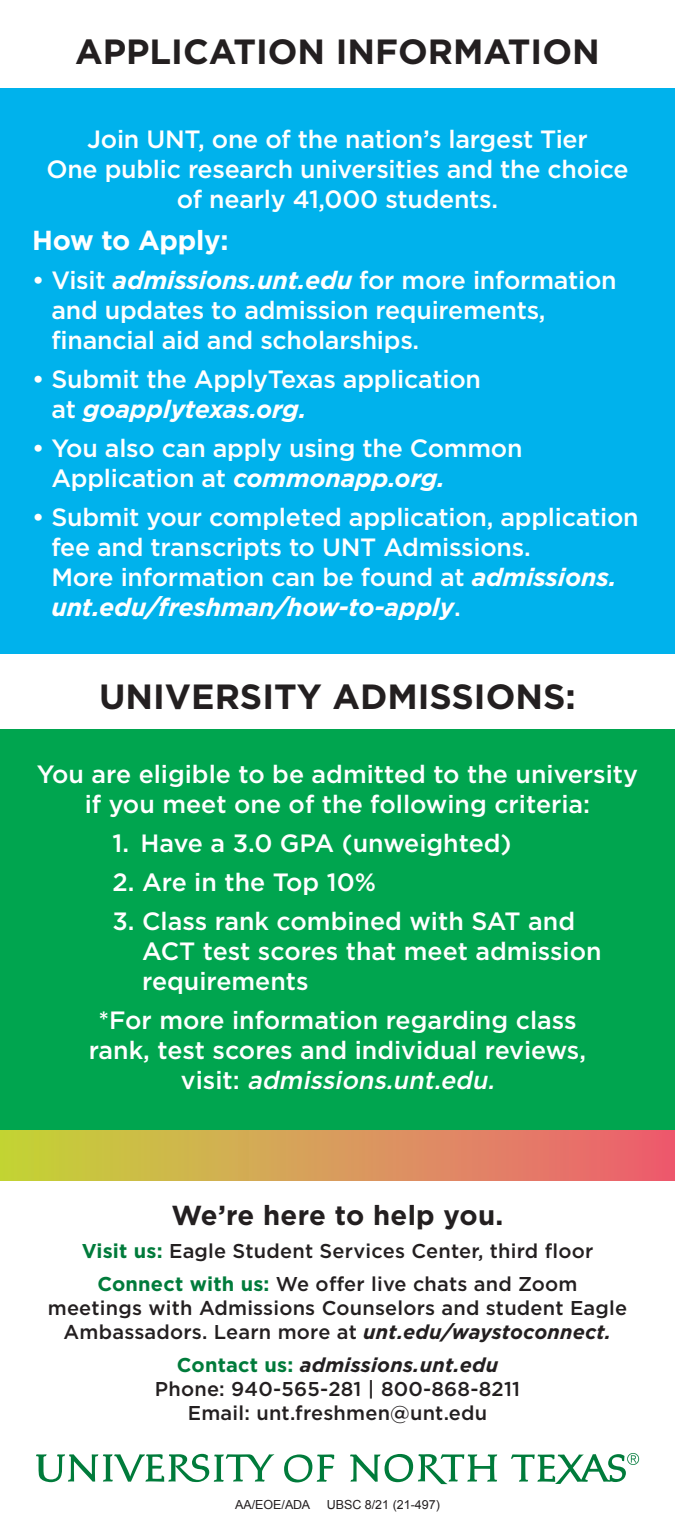
<style>
.page{position:relative;width:675px;height:1530px;background:#fff}
.page>*{position:absolute;margin:0;border:0;box-sizing:border-box;transform-origin:0 0}
.t1{font:700 35px "Gotham HTF";color:#231f20}
.Copy-List_Items{font:700 27.5px "Gotham HTF";letter-spacing:.01em;color:#231f20}
.Copy-List_Items-2{font:700 27.5px "Gotham HTF";letter-spacing:-.01em;color:#fff}
.Copy-List_Items-3{font:500 25px/30px "Gotham HTF";letter-spacing:-.01em;color:#fff}
.Titles{font:500 25px/30px "Gotham HTF";color:#fff;text-align:center}
.Copy-List_Items-4{font:500 20px/24px "Gotham HTF";letter-spacing:.01em;color:#231f20;text-align:center}
.t2{font:12.5px "Arial";color:#231f20}
.s1{font-weight:700;font-style:italic}
.s2{font-style:italic}
.s3{font-weight:700;color:#007b3b}
</style>
<div class="page">
<div style="left:0;top:89px;width:675px;height:565px;background:#00b2ec"></div>
<div style="left:0;top:1130px;width:675px;height:50px;background:linear-gradient(to right,#c3d73b,#ee5e75)"></div>
<svg style="left:284px;top:1454px;width:50px;height:28px"></svg>
<svg style="left:36px;top:1454px;width:238px;height:28px"></svg>
<svg style="left:350px;top:1454px;width:147px;height:30px"></svg>
<svg style="left:511px;top:1453px;width:128px;height:31px"></svg>
<div style="left:0;top:729px;width:675px;height:401px;background:#00a54f"></div>
<p class="t1" style="left:75px;top:31px;width:526px">APPLICATION INFORMATION</p>
<p class="Copy-List_Items-3" style="left:46px;top:123px;width:584px;text-align:center">Join UNT, one of the nation’s largest Tier<br>One public research universities and the choice of nearly 41,000 students.</p>
<p class="Copy-List_Items-2" style="left:32px;top:224px;width:198px">How to Apply:</p>
<p class="Copy-List_Items-3" style="left:51px;top:264px;width:567px;text-indent:-19px">• Visit <span class="s1">admissions.unt.edu</span> for more information and updates to admission requirements, financial aid and scholarships.</p>
<p class="Copy-List_Items-3" style="left:51px;top:363px;width:431px;text-indent:-19px">• Submit the ApplyTexas application at <span class="s1">goapplytexas.org.</span></p>
<p class="Copy-List_Items-3" style="left:51px;top:432px;width:473px;text-indent:-19px">• You also can apply using the Common<br>Application at <span class="s1">commonapp.org.</span></p>
<p class="Copy-List_Items-3" style="left:51px;top:501px;width:589px;text-indent:-19px">• Submit your completed application, application fee and transcripts to UNT Admissions.<br>More information can be found at <span class="s1">admissions. unt.edu/freshman/how-to-apply</span>.</p>
<p class="t1" style="left:99px;top:676px;width:478px">UNIVERSITY ADMISSIONS:</p>
<p class="Titles" style="left:37px;top:758px;width:603px">You are eligible to be admitted to the university if you meet one of the following criteria:</p>
<p class="Titles" style="left:112px;top:827px;width:401px">1. Have a 3.0 GPA (unweighted)</p>
<p class="Titles" style="left:112px;top:866px;width:265px">2. Are in the Top 10%</p>
<p class="Titles" style="left:142px;top:905px;width:461px;text-align:left;text-indent:-30px">3. Class rank combined with SAT and<br>ACT test scores that meet admission requirements</p>
<p class="Titles" style="left:89px;top:1004px;width:499px">*For more information regarding class rank, test scores and individual reviews, v i s i t : <span class="s2">admissions.unt.edu.</span></p>
<p class="Copy-List_Items" style="left:172px;top:1199px;width:333px">We’re here to help you.</p>
<p class="Copy-List_Items-4" style="left:82px;top:1238px;width:513px"><span class="s3">Visit us:</span> Eagle Student Services Center, third floor</p>
<p class="Copy-List_Items-4" style="left:48px;top:1271px;width:581px"><span class="s3">Connect with us:</span> We offer live chats and Zoom meetings with Admissions Counselors and student Eagle<br>Ambassadors. Learn more at <span class="s1">unt.edu/waystoconnect.</span></p>
<p class="Copy-List_Items-4" style="left:155px;top:1352px;width:367px"><span class="s3">Contact us:</span> <span class="s1">admissions.unt.edu<br></span>Phone: 940-565-281 | 800-868-8211<br>Email: unt.freshmen@unt.edu</p>
<p class="t2" style="left:235px;top:1496px;width:76px">AA/EOE/ADA</p>
<p class="t2" style="left:327px;top:1496px;width:115px">UBSC 8/21 (21-497)</p>
</div>
